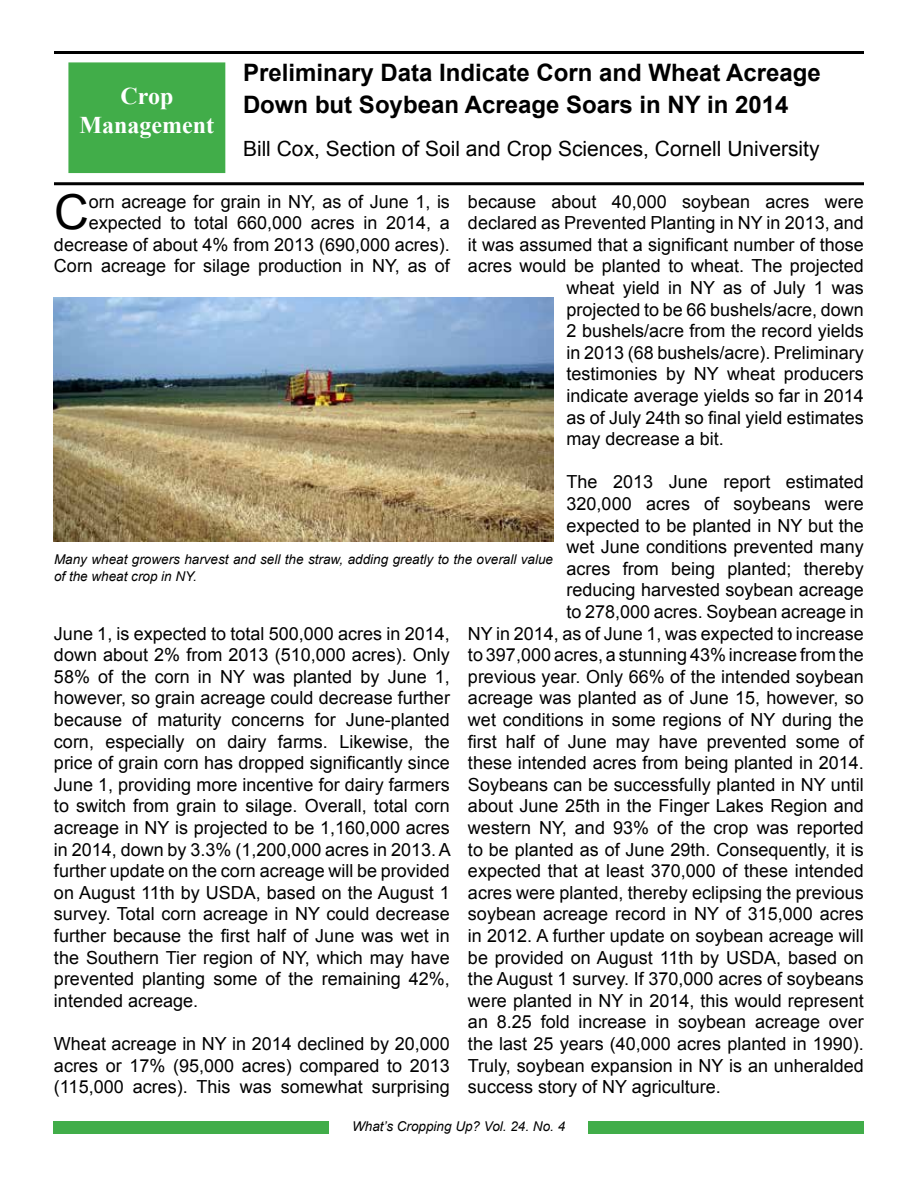
<style>
.page{position:relative;width:918px;height:1188px;background:#fff}
.page>*{position:absolute;margin:0;border:0;box-sizing:border-box;transform-origin:0 0}
.t1{font:48.15px "Arial";color:#000}
.t2{font:700 24px/32.4px "Arial";color:#000}
.t3{font:700 24px/28.8px "Times New Roman";color:#fff;text-align:center}
.t4{font:21px "Arial";color:#000}
.t5{font:18px/21.6px "Arial";color:#000;text-align:justify}
.t6{font:italic 13.5px/16.2px "Arial";color:#000}
</style>
<div class="page">
<div style="left:68px;top:62px;width:157px;height:111px;background:#41ad49;border:2px solid #41ad49"></div>
<hr style="left:54px;top:51px;width:810px;height:3px;background:#000">
<hr style="left:54px;top:182px;width:810px;height:3px;background:#000">
<div style="left:588px;top:1121px;width:276px;height:13px;background:#41ad49"></div>
<div style="left:54px;top:1121px;width:275px;height:13px;background:#41ad49"></div>
<img style="left:54px;top:297px;width:499px;height:244px">
<h2 class="t3" style="left:80px;top:81px;width:136px">Crop<br>Management</h2>
<h2 class="t2" style="left:243px;top:57px;width:579px">Preliminary Data Indicate Corn and Wheat Acreage<br>Down but Soybean Acreage Soars in NY in 2014</h2>
<p class="t4" style="left:243px;top:135px;width:578px">Bill Cox, Section of Soil and Crop Sciences, Cornell University</p>
<h1 class="t1" style="left:54px;top:181px;width:36px">C</h1>
<p class="t5" style="left:54px;top:191px;width:397px;text-align:right">orn acreage for grain in NY, as of June 1, is expected to total 660,000 acres in 2014, a decrease of about 4% from 2013 (690,000 acres).<br>Corn acreage for silage production in NY, as of</p>
<p class="t5" style="left:468px;top:191px;width:397px">because about 40,000 soybean acres were</p>
<p class="t5" style="left:468px;top:212px;width:397px">declared as Prevented Planting in NY in 2013, and</p>
<p class="t5" style="left:468px;top:234px;width:397px">it was assumed that a significant number of those</p>
<p class="t5" style="left:468px;top:255px;width:397px">acres would be planted to wheat. The projected</p>
<p class="t5" style="left:567px;top:277px;width:299px">wheat yield in NY as of July 1 was</p>
<p class="t5" style="left:567px;top:299px;width:299px">projected to be 66 bushels/acre, down</p>
<p class="t5" style="left:567px;top:320px;width:299px">2 bushels/acre from the record yields</p>
<p class="t5" style="left:567px;top:342px;width:299px">in 2013 (68 bushels/acre). Preliminary</p>
<p class="t5" style="left:567px;top:363px;width:299px">testimonies by NY wheat producers</p>
<p class="t5" style="left:567px;top:385px;width:299px">indicate average yields so far in 2014</p>
<p class="t5" style="left:567px;top:407px;width:299px">as of July 24th so final yield estimates</p>
<p class="t5" style="left:567px;top:428px;width:159px">may decrease a bit.</p>
<p class="t5" style="left:567px;top:471px;width:299px">The 2013 June report estimated</p>
<p class="t5" style="left:567px;top:493px;width:299px">320,000 acres of soybeans were</p>
<p class="t5" style="left:567px;top:515px;width:299px">expected to be planted in NY but the</p>
<p class="t5" style="left:567px;top:536px;width:299px">wet June conditions prevented many</p>
<p class="t5" style="left:567px;top:558px;width:299px">acres from being planted; thereby</p>
<p class="t5" style="left:567px;top:579px;width:299px">reducing harvested soybean acreage</p>
<p class="t5" style="left:567px;top:601px;width:299px">to 278,000 acres. Soybean acreage in</p>
<p class="t5" style="left:468px;top:623px;width:397px">NY in 2014, as of June 1, was expected to increase</p>
<p class="t5" style="left:468px;top:644px;width:397px">to 397,000 acres, a stunning 43% increase from the</p>
<p class="t5" style="left:468px;top:666px;width:397px">previous year. Only 66% of the intended soybean</p>
<p class="t5" style="left:468px;top:687px;width:397px">acreage was planted as of June 15, however, so</p>
<p class="t5" style="left:468px;top:709px;width:397px">wet conditions in some regions of NY during the</p>
<p class="t5" style="left:468px;top:731px;width:397px">first half of June may have prevented some of</p>
<p class="t5" style="left:468px;top:752px;width:397px">these intended acres from being planted in 2014.</p>
<p class="t5" style="left:468px;top:774px;width:397px">Soybeans can be successfully planted in NY until</p>
<p class="t5" style="left:468px;top:795px;width:397px">about June 25th in the Finger Lakes Region and</p>
<p class="t5" style="left:468px;top:817px;width:397px">western NY, and 93% of the crop was reported</p>
<p class="t5" style="left:468px;top:839px;width:397px">to be planted as of June 29th. Consequently, it is</p>
<p class="t5" style="left:468px;top:860px;width:397px">expected that at least 370,000 of these intended</p>
<p class="t5" style="left:468px;top:882px;width:397px">acres were planted, thereby eclipsing the previous</p>
<p class="t5" style="left:468px;top:903px;width:397px">soybean acreage record in NY of 315,000 acres</p>
<p class="t5" style="left:468px;top:925px;width:397px">in 2012. A further update on soybean acreage will</p>
<p class="t5" style="left:468px;top:947px;width:397px">be provided on August 11th by USDA, based on</p>
<p class="t5" style="left:468px;top:968px;width:397px">the August 1 survey. If 370,000 acres of soybeans</p>
<p class="t5" style="left:468px;top:990px;width:397px">were planted in NY in 2014, this would represent</p>
<p class="t5" style="left:468px;top:1011px;width:397px">an 8.25 fold increase in soybean acreage over</p>
<p class="t5" style="left:468px;top:1033px;width:397px">the last 25 years (40,000 acres planted in 1990).</p>
<p class="t5" style="left:468px;top:1055px;width:397px">Truly, soybean expansion in NY is an unheralded</p>
<p class="t5" style="left:468px;top:1076px;width:254px">success story of NY agriculture.</p>
<p class="t6" style="left:54px;top:552px;width:501px">Many wheat growers harvest and sell the straw, adding greatly to the overall value of the wheat crop in NY.</p>
<p class="t5" style="left:54px;top:623px;width:398px">June 1, is expected to total 500,000 acres in 2014, down about 2% from 2013 (510,000 acres). Only 58% of the corn in NY was planted by June 1, however, so grain acreage could decrease further because of maturity concerns for June-planted corn, especially on dairy farms. Likewise, the price of grain corn has dropped significantly since June 1, providing more incentive for dairy farmers to switch from grain to silage. Overall, total corn acreage in NY is projected to be 1,160,000 acres in 2014, down by 3.3% (1,200,000 acres in 2013. A further update on the corn acreage will be provided on August 11th by USDA, based on the August 1 survey. Total corn acreage in NY could decrease further because the first half of June was wet in the Southern Tier region of NY, which may have prevented planting some of the remaining 42%, intended acreage.</p>
<p class="t5" style="left:54px;top:1033px;width:397px">Wheat acreage in NY in 2014 declined by 20,000 acres or 17% (95,000 acres) compared to 2013 (115,000 acres). This was somewhat surprising</p>
<p class="t6" style="left:352px;top:1118px;width:215px">What’s Cropping Up? Vol. 24. No. 4</p>
</div>
